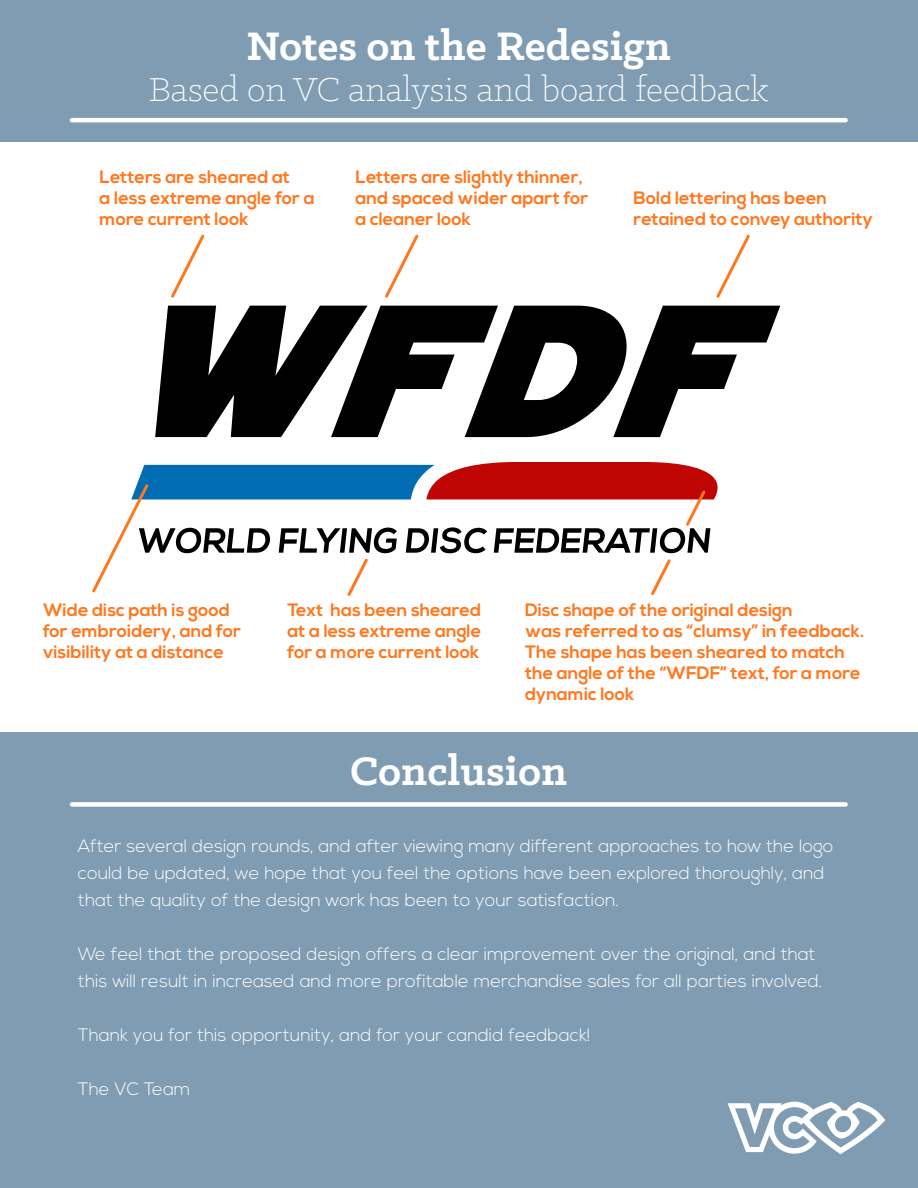
<style>
.page{position:relative;width:918px;height:1188px;background:#fff}
.page>*{position:absolute;margin:0;border:0;box-sizing:border-box;transform-origin:0 0}
.t1{font:700 45px "Klinic Slab";color:#fff}
.t2{font:300 37.5px "Klinic Slab";color:#fff}
.t3{font:300 18px/27px "Nexa";color:#fff}
.t4{font:700 18px/21px "Nexa";color:#ff781f}
</style>
<div class="page">
<div style="left:0;top:0;width:918px;height:142px;background:#809cb2"></div>
<hr style="left:70px;top:118px;width:778px;height:4px;background:#fff;border-radius:2px">
<div style="left:0;top:732px;width:918px;height:456px;background:#809cb2"></div>
<div style="left:70px;top:802px;width:778px;height:5px;background:#fff;border-radius:2px"></div>
<svg style="left:728px;top:1102px;width:157px;height:52px"></svg>
<svg style="left:155px;top:306px;width:625px;height:131px"></svg>
<svg style="left:716px;top:234px;width:34px;height:64px"></svg>
<svg style="left:385px;top:234px;width:34px;height:64px"></svg>
<svg style="left:171px;top:234px;width:34px;height:64px"></svg>
<svg style="left:92px;top:462px;width:626px;height:134px"></svg>
<h1 class="t1" style="left:247px;top:16px;width:426px">Notes on the Redesign</h1>
<h2 class="t2" style="left:149px;top:66px;width:622px">Based on VC analysis and board feedback</h2>
<p class="t4" style="left:100px;top:167px;width:217px">Letters are sheared at<br>a less extreme angle for a more current look</p>
<p class="t4" style="left:356px;top:167px;width:234px">Letters are slightly thinner, and spaced wider apart for a cleaner look</p>
<p class="t4" style="left:634px;top:188px;width:241px">Bold lettering has been retained to convey authority</p>
<p class="t4" style="left:43px;top:599px;width:199px">Wide disc path is good for embroidery, and for visibility at a distance</p>
<p class="t4" style="left:288px;top:600px;width:195px;text-align:justify">Text has been sheared at a less extreme angle for a more current look</p>
<p class="t4" style="left:525px;top:599px;width:341px">Disc shape of the original design<br>was referred to as “clumsy” in feedback.<br>The shape has been sheared to match the angle of the “WFDF” text, for a more dynamic look</p>
<h1 class="t1" style="left:350px;top:741px;width:219px">Conclusion</h1>
<p class="t3" style="left:78px;top:833px;width:757px">After several design rounds, and after viewing many different approaches to how the logo could be updated, we hope that you feel the options have been explored thoroughly, and that the quality of the design work has been to your satisfaction.</p>
<p class="t3" style="left:78px;top:941px;width:746px">We feel that the proposed design offers a clear improvement over the original, and that this will result in increased and more profitable merchandise sales for all parties involved.</p>
<p class="t3" style="left:78px;top:1022px;width:514px">Thank you for this opportunity, and for your candid feedback!</p>
<p class="t3" style="left:78px;top:1076px;width:114px">The VC Team</p>
</div>
